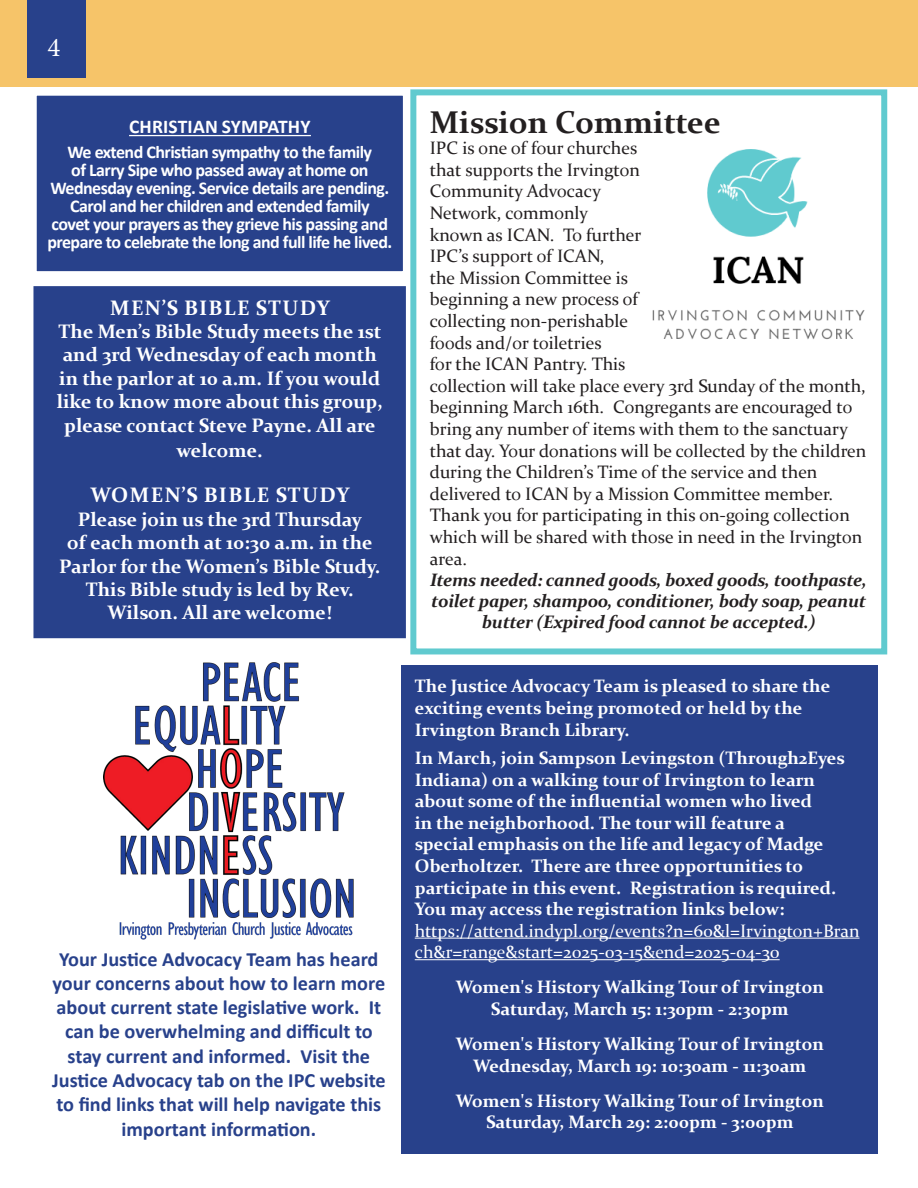
<style>
.page{position:relative;width:918px;height:1188px;background:#fff}
.page>*{position:absolute;margin:0;border:0;box-sizing:border-box;transform-origin:0 0}
.Paragraph_Style_1{font:700 31.5px "Constantia";color:#231f20}
.t1{font:27px "Minion Pro";color:#fff}
.Paragraph_Style_1-2{font:700 21px "Constantia";letter-spacing:.06em;color:#fff}
.Paragraph_Style_2{font:700 20.25px/24.3px "Calibri";color:#28418b;text-align:center}
.Paragraph_Style_1-3{font:700 19.5px/23.4px "Constantia";color:#fff;text-align:center}
.Paragraph_Style_1-4{font:700 19.5px "Calibri";letter-spacing:.01em;color:#fff}
.Paragraph_Style_1-5{font:700 18px/21.6px "Constantia";color:#fff}
.Paragraph_Style_1-6{font:18px/21.6px "Constantia";color:#231f20}
.Paragraph_Style_1-7{font:700 18px/18px "Calibri";letter-spacing:-.03em;color:#fff;text-align:center}
.Paragraph_Style_1-8{font:italic 700 18px/21px "Constantia";letter-spacing:-.02em;color:#231f20;text-align:center}
.Paragraph_Style_1-9{font:18px/21.6px "Constantia";color:#fff}
</style>
<div class="page">
<div style="left:0;top:0;width:918px;height:86px;background:#f6c469"></div>
<div style="left:27px;top:0;width:58px;height:78px;background:#28418b"></div>
<img style="left:104px;top:662px;width:250px;height:278px">
<div style="left:401px;top:665px;width:477px;height:489px;background:#28418b"></div>
<hr style="left:415px;top:938px;width:445px;height:1px;background:#fff">
<hr style="left:415px;top:959px;width:365px;height:1px;background:#fff">
<div style="left:410px;top:89px;width:477px;height:565px;border:6px solid #60cacf"></div>
<div style="left:35px;top:94px;width:369px;height:179px;background:#28418b"></div>
<hr style="left:129px;top:135px;width:182px;height:1px;background:#fff">
<div style="left:34px;top:93px;width:372px;height:181px;border:3px solid #fff"></div>
<img style="left:652px;top:149px;width:213px;height:191px">
<div style="left:36px;top:289px;width:367px;height:346px;background:#28418b"></div>
<div style="left:33px;top:286px;width:373px;height:352px;border:6px solid #28418b"></div>
<p class="t1" style="left:48px;top:30px;width:14px">4</p>
<p class="Paragraph_Style_1-4" style="left:129px;top:113px;width:183px">CHRISTIAN SYMPATHY</p>
<p class="Paragraph_Style_1-7" style="left:47px;top:143px;width:346px">We extend Christian sympathy to the family<br>of Larry Sipe who passed away at home on Wednesday evening. Service details are pending.<br>Carol and her children and extended family<br>covet your prayers as they grieve his passing and prepare to celebrate the long and full life he lived.</p>
<p class="Paragraph_Style_1-2" style="left:110px;top:293px;width:221px">MEN’S BIBLE STUDY</p>
<p class="Paragraph_Style_1-3" style="left:57px;top:319px;width:327px">The Men’s Bible Study meets the 1st and 3rd Wednesday of each month in the parlor at 10 a.m. If you would like to know more about this group, please contact Steve Payne. All are</p>
<p class="Paragraph_Style_1-3" style="left:177px;top:438px;width:88px">welcome.</p>
<p class="Paragraph_Style_1-2" style="left:90px;top:481px;width:261px">WOMEN’S BIBLE STUDY</p>
<p class="Paragraph_Style_1-3" style="left:59px;top:506px;width:323px">Please join us the 3rd Thursday<br>of each month at 10:30 a.m. in the<br>Parlor for the Women’s Bible Study.<br>This Bible study is led by Rev.<br>Wilson. All are welcome!</p>
<p class="Paragraph_Style_2" style="left:52px;top:946px;width:335px">Your Justice Advocacy Team has heard your concerns about how to learn more about current state legislative work. It can be overwhelming and difficult to stay current and informed. Visit the Justice Advocacy tab on the IPC website to find links that will help navigate this important information.</p>
<p class="Paragraph_Style_1" style="left:430px;top:100px;width:293px">Mission Committee</p>
<p class="Paragraph_Style_1-6" style="left:430px;top:136px;width:438px">IPC is one of four churches<br>that supports the Irvington<br>Community Advocacy<br>Network, commonly<br>known as ICAN. To further<br>IPC’s support of ICAN,<br>the Mission Committee is<br>beginning a new process of<br>collecting non-perishable<br>foods and/or toiletries<br>for the ICAN Pantry. This<br>collection will take place every 3rd Sunday of the month, beginning March 16th. Congregants are encouraged to bring any number of items with them to the sanctuary that day. Your donations will be collected by the children during the Children’s Time of the service and then delivered to ICAN by a Mission Committee member.<br>Thank you for participating in this on-going collection which will be shared with those in need in the Irvington area.</p>
<p class="Paragraph_Style_1-8" style="left:430px;top:568px;width:439px">Items needed: canned goods, boxed goods, toothpaste, toilet paper, shampoo, conditioner, body soap, peanut butter (Expired food cannot be accepted.)</p>
<p class="Paragraph_Style_1-5" style="left:415px;top:675px;width:417px">The Justice Advocacy Team is pleased to share the exciting events being promoted or held by the<br>Irvington Branch Library.</p>
<p class="Paragraph_Style_1-5" style="left:415px;top:746px;width:431px">In March, join Sampson Levingston (Through2Eyes Indiana) on a walking tour of Irvington to learn about some of the influential women who lived<br>in the neighborhood. The tour will feature a special emphasis on the life and legacy of Madge Oberholtzer. There are three opportunities to participate in this event. Registration is required.<br>You may access the registration links below:</p>
<p class="Paragraph_Style_1-9" style="left:415px;top:919px;width:446px">https://attend.indypl.org/events?n=60&amp;l=Irvington+Bran ch&amp;r=range&amp;start=2025-03-15&amp;end=2025-04-30</p>
<p class="Paragraph_Style_1-5" style="left:456px;top:976px;width:370px">Women's History Walking Tour of Irvington</p>
<p class="Paragraph_Style_1-5" style="left:491px;top:997px;width:299px">Saturday, March 15: 1:30pm - 2:30pm</p>
<p class="Paragraph_Style_1-5" style="left:456px;top:1032px;width:370px">Women's History Walking Tour of Irvington</p>
<p class="Paragraph_Style_1-5" style="left:473px;top:1054px;width:335px">Wednesday, March 19: 10:30am - 11:30am</p>
<p class="Paragraph_Style_1-5" style="left:456px;top:1089px;width:370px">Women's History Walking Tour of Irvington</p>
<p class="Paragraph_Style_1-5" style="left:486px;top:1111px;width:309px">Saturday, March 29: 2:00pm - 3:00pm</p>
</div>
